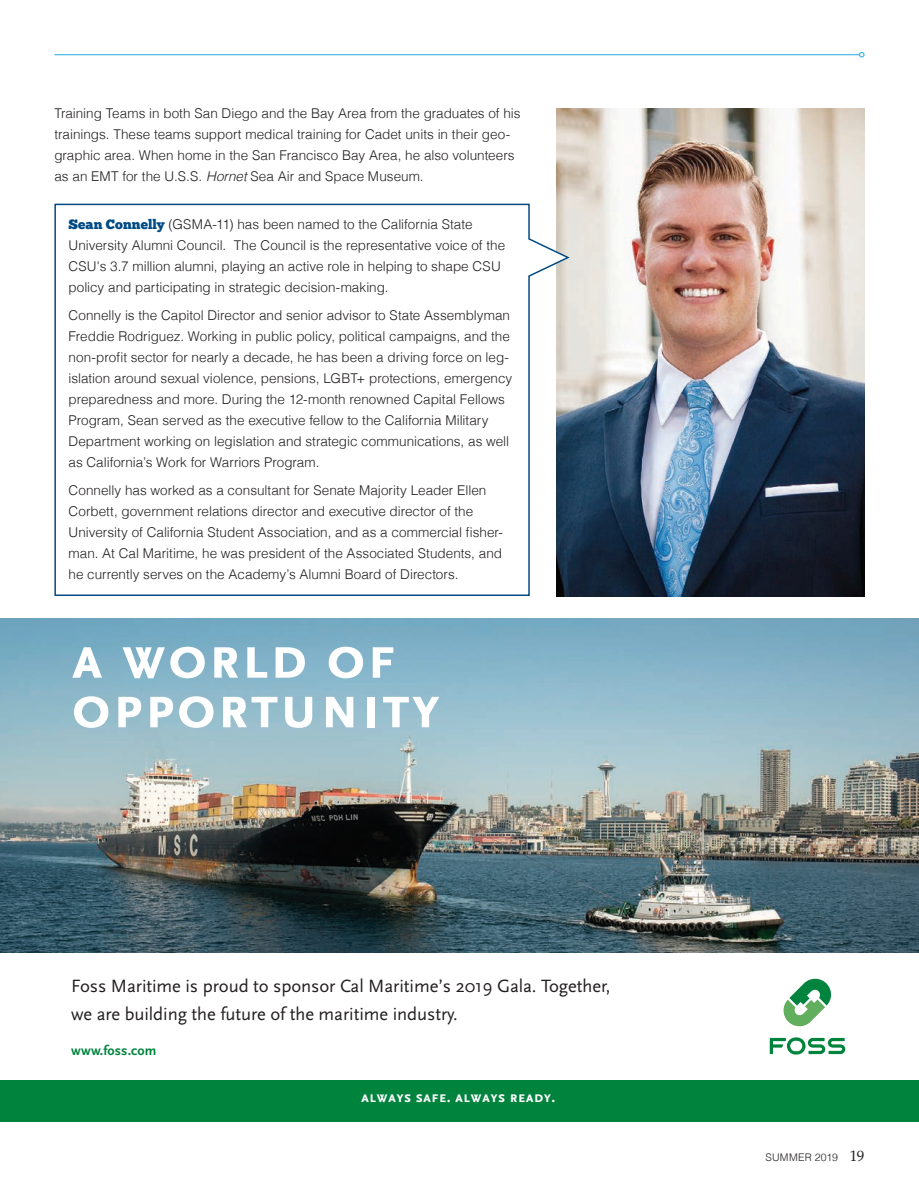
<style>
.page{position:relative;width:919px;height:1189px;background:#fff}
.page>*{position:absolute;margin:0;border:0;box-sizing:border-box;transform-origin:0 0}
.t1{font:700 61.95px/49.5px "Scala Sans Caps";letter-spacing:.02em;color:#fff}
.t2{font:18.6px/27.9px "Scala Sans";letter-spacing:-.005em;color:#231f20}
.t3{font:700 15.45px "Scala Sans Caps";letter-spacing:.02em;color:#fff}
.t4{font:700 13.95px "Scala Sans";letter-spacing:.01em;color:#00843d}
.t5{font:300 13.5px/21px "Helvetica";color:#231f20}
.t6{font:300 10.5px "Helvetica";letter-spacing:.025em;color:#231f20}
.s1{font-style:italic}
.s2{font-family:"Chunk Five Ex";font-weight:400;color:#004b84}
.s3{font-family:"Palatino";font-weight:400;font-size:15px}
</style>
<div class="page">
<img style="left:0;top:618px;width:919px;height:334px">
<div style="left:0;top:1080px;width:919px;height:41px;background:#00843d"></div>
<svg style="left:783px;top:979px;width:48px;height:48px"></svg>
<svg style="left:770px;top:1037px;width:75px;height:17px"></svg>
<hr style="left:54px;top:54px;width:805px;height:1px;background:#38b3e4">
<svg style="left:859px;top:52px;width:5px;height:6px"></svg>
<img style="left:557px;top:108px;width:307px;height:489px">
<svg style="left:54px;top:203px;width:517px;height:394px"></svg>
<p class="t5" style="left:54px;top:102px;width:468px">Training Teams in both San Diego and the Bay Area from the graduates of his trainings. These teams support medical training for Cadet units in their geo&shy;graphic area. When home in the San Francisco Bay Area, he also volunteers as an EMT for the U.S.S. <span class="s1">Hornet</span> Sea Air and Space Museum.</p>
<p class="t5" style="left:69px;top:213px;width:438px"><span class="s2">Sean Connelly</span> (GSMA-11) has been named to the California State University Alumni Council. The Council is the representative voice of the CSU's 3.7 million alumni, playing an active role in helping to shape CSU policy and participating in strategic decision-making.</p>
<p class="t5" style="left:69px;top:304px;width:445px">Connelly is the Capitol Director and senior advisor to State Assemblyman Freddie Rodriguez. Working in public policy, political campaigns, and the non-profit sector for nearly a decade, he has been a driving force on leg&shy;islation around sexual violence, pensions, LGBT+ protections, emergency preparedness and more. During the 12-month renowned Capital Fellows Program, Sean served as the executive fellow to the California Military Department working on legislation and strategic communications, as well as California’s Work for Warriors Program.</p>
<p class="t5" style="left:69px;top:479px;width:436px">Connelly has worked as a consultant for Senate Majority Leader Ellen Corbett, government relations director and executive director of the University of California Student Association, and as a commercial fisher&shy;man. At Cal Maritime, he was president of the Associated Students, and he currently serves on the Academy’s Alumni Board of Directors.</p>
<h1 class="t1" style="left:71px;top:634px;width:371px">a world of opportunity</h1>
<h2 class="t2" style="left:71px;top:972px;width:541px">Foss Maritime is proud to sponsor Cal Maritime’s 2019 Gala. Together, we are building the future of the maritime industry.</h2>
<p class="t4" style="left:71px;top:1042px;width:87px">www.foss.com</p>
<p class="t3" style="left:361px;top:1088px;width:196px">always safe. always ready.</p>
<p class="t6" style="left:765px;top:1148px;width:100px">SUMMER 2019 <span class="s3">19</span></p>
</div>
